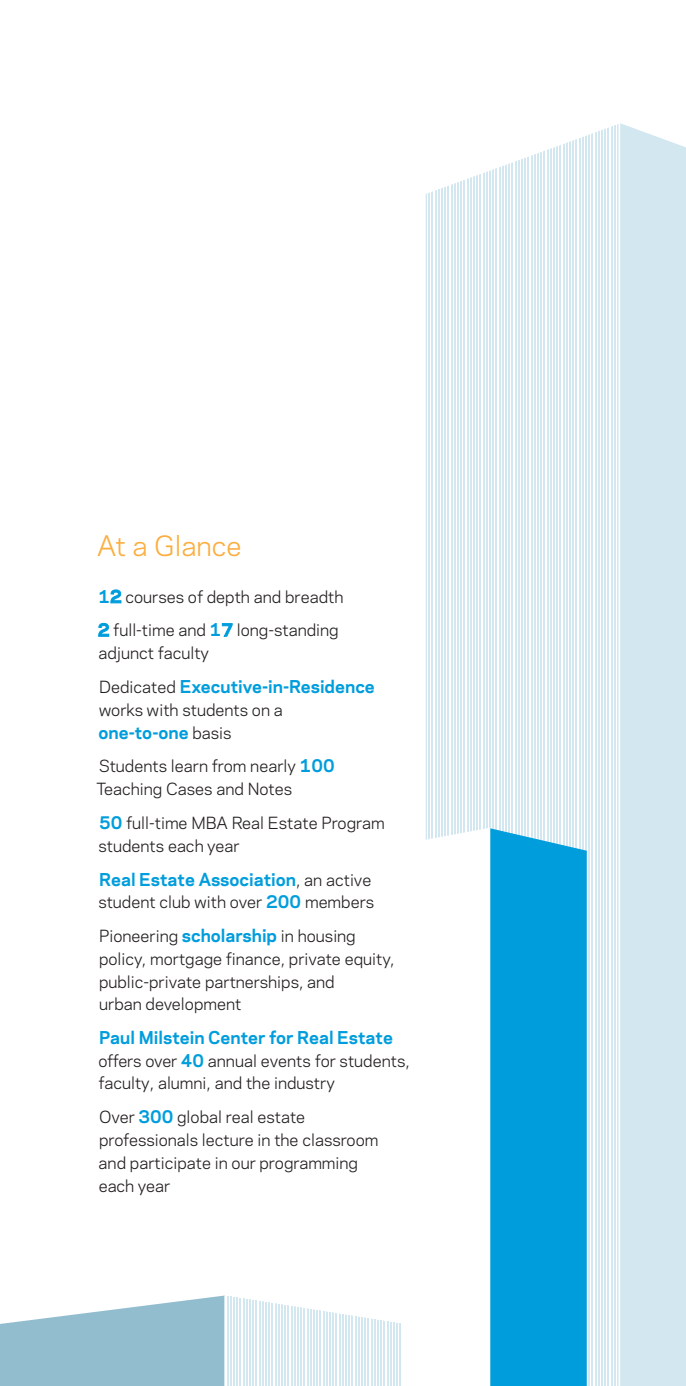
<style>
.page{position:relative;width:686px;height:1386px;background:#fff}
.page>*{position:absolute;margin:0;border:0;box-sizing:border-box;transform-origin:0 0}
.t1{font:26.25px "Galaxie Polaris";color:#fbae3f}
.t2{font:700 16.62px "Galaxie Polaris";color:#009ddc}
.t3{font:15.75px/22.8px "Galaxie Polaris";color:#231f20}
.s1{font-weight:700;font-size:16.62px;color:#009ddc}
.s2{font-weight:400;font-size:15.75px;color:#231f20}
</style>
<div class="page">
<svg style="left:425px;top:124px;width:193px;height:1262px;fill:#d2e7ef"></svg>
<svg style="left:425px;top:828px;width:65px;height:558px"></svg>
<svg style="left:620px;top:123px;width:65px;height:1263px;background:#d3e7ef"></svg>
<div style="left:490px;top:828px;width:96px;height:558px;background:#009ddc"></div>
<svg style="left:0;top:1296px;width:401px;height:90px"></svg>
<h1 class="t1" style="left:97px;top:527px;width:146px">At a Glance</h1>
<p class="t3" style="left:98px;top:579px;width:247px;line-height:33.4px"><span class="s1">12</span> courses of depth and breadth<br><span class="s1">2</span> full-time and <span class="s1">17</span> long-standing</p>
<p class="t3" style="left:99px;top:641px;width:112px">adjunct faculty</p>
<p class="t2" style="left:99px;top:674px;width:277px"><span class="s2">Dedicated</span> Executive-in-Residence</p>
<p class="t3" style="left:99px;top:698px;width:185px">works with students on a</p>
<p class="t2" style="left:98px;top:720px;width:134px">one-to-one <span class="s2">basis</span></p>
<p class="t3" style="left:96px;top:754px;width:239px">Students learn from nearly <span class="s1">100<br></span>Teaching Cases and Notes</p>
<p class="t3" style="left:98px;top:811px;width:287px"><span class="s1">50</span> full-time MBA Real Estate Program students each year</p>
<p class="t2" style="left:99px;top:867px;width:273px">Real Estate Association<span class="s2">, an active</span></p>
<p class="t3" style="left:98px;top:885px;width:277px;line-height:33.8px">student club with over <span class="s1">200</span> members<br>Pioneering <span class="s1">scholarship</span> in housing</p>
<p class="t3" style="left:99px;top:946px;width:297px">policy, mortgage finance, private equity, public-private partnerships, and<br>urban development</p>
<p class="t2" style="left:99px;top:1025px;width:295px">Paul Milstein Center for Real Estate</p>
<p class="t3" style="left:98px;top:1049px;width:313px;line-height:22.1px">offers over <span class="s1">40</span> annual events for students, faculty, alumni, and the industry</p>
<p class="t3" style="left:99px;top:1105px;width:281px">Over <span class="s1">300</span> global real estate professionals lecture in the classroom and participate in our programming each year</p>
</div>
